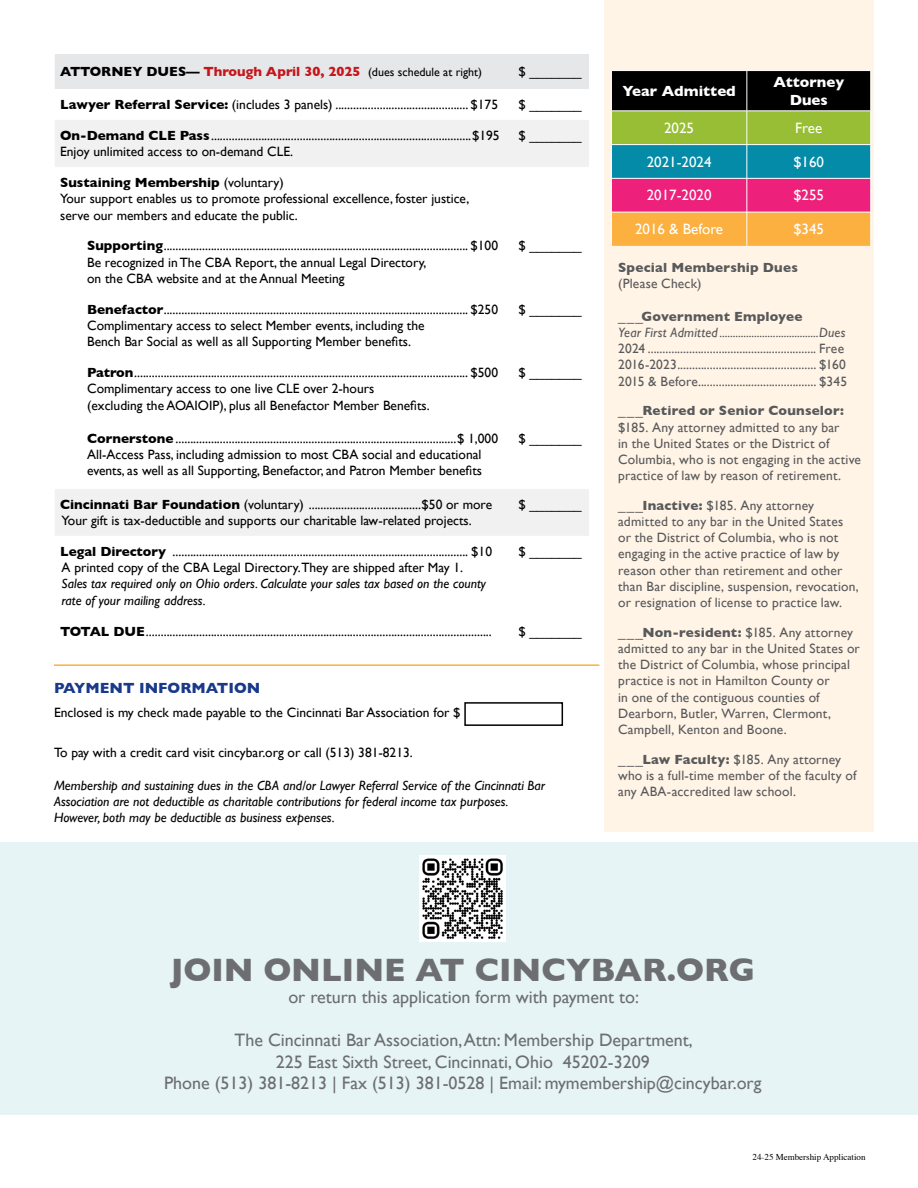
<style>
.page{position:relative;width:918px;height:1188px;background:#fff}
.page>*{position:absolute;margin:0;border:0;box-sizing:border-box;transform-origin:0 0}
.t1{font:700 33px "Gill Sans";color:#6d6e71}
.t2{font:18px/21.6px "Gill Sans";color:#6d6e71;text-align:center}
.t3{font:15px "Gill Sans";color:#fff}
.t4{font:700 15px/18px "Gill Sans";color:#fff;text-align:center}
.t5{font:700 15px "Gill Sans";color:#19398a}
.t6{font:13.5px/16.2px "Gill Sans";color:#000}
.t7{font:13.5px/16.2px "Gill Sans";letter-spacing:.015em;color:#58595b}
.t8{font:italic 13.5px/16.2px "Gill Sans";color:#000}
.t9{font:italic 13.5px/16.2px "Gill Sans";letter-spacing:.015em;color:#58595b}
.t10{font:700 13.5px "Gill Sans";letter-spacing:.015em;color:#58595b}
.t11{font:12px "Gill Sans";color:#000}
.t12{font:9px "Times";color:#000}
.s1{font-weight:700;font-size:13.5px}
.s2{font-weight:700;font-size:13.5px;color:#c4161c}
.s3{font-weight:700}
.s4{font-style:normal}
.s5{font-weight:700;font-style:normal}
</style>
<div class="page">
<div style="left:604px;top:0;width:270px;height:832px;background:#fff4e6"></div>
<div style="left:0;top:842px;width:918px;height:273px;background:#e6f4f6"></div>
<div style="left:55px;top:54px;width:534px;height:35px;background:#e6e7e8"></div>
<div style="left:55px;top:120px;width:534px;height:47px;background:#f1f1f2"></div>
<div style="left:55px;top:489px;width:534px;height:47px;background:#f1f1f2"></div>
<hr style="left:54px;top:664px;width:545px;height:2px;background:#fbb040">
<div style="left:464px;top:702px;width:99px;height:24px;border:2px solid #000"></div>
<svg style="left:612px;top:71px;width:258px;height:175px;background:#7d6950"></svg>
<hr style="left:611px;top:70px;width:136px;height:1px;background:#fff">
<hr style="left:611px;top:71px;width:1px;height:40px;background:#fff">
<hr style="left:747px;top:70px;width:124px;height:1px;background:#fff">
<hr style="left:747px;top:71px;width:1px;height:40px;background:#fff">
<hr style="left:611px;top:111px;width:136px;height:1px;background:#fff">
<hr style="left:611px;top:111px;width:1px;height:33px;background:#fff">
<hr style="left:747px;top:111px;width:124px;height:1px;background:#fff">
<hr style="left:747px;top:111px;width:1px;height:33px;background:#fff">
<hr style="left:611px;top:144px;width:136px;height:1px;background:#fff">
<hr style="left:611px;top:145px;width:1px;height:33px;background:#fff">
<hr style="left:747px;top:144px;width:124px;height:1px;background:#fff">
<hr style="left:747px;top:145px;width:1px;height:33px;background:#fff">
<hr style="left:611px;top:178px;width:136px;height:1px;background:#fff">
<hr style="left:611px;top:179px;width:1px;height:33px;background:#fff">
<hr style="left:747px;top:178px;width:124px;height:1px;background:#fff">
<hr style="left:747px;top:179px;width:1px;height:33px;background:#fff">
<hr style="left:611px;top:212px;width:136px;height:1px;background:#fff">
<hr style="left:611px;top:212px;width:1px;height:34px;background:#fff">
<hr style="left:747px;top:212px;width:124px;height:1px;background:#fff">
<hr style="left:747px;top:212px;width:1px;height:34px;background:#fff">
<hr style="left:870px;top:71px;width:1px;height:40px;background:#fff">
<hr style="left:870px;top:111px;width:1px;height:33px;background:#fff">
<hr style="left:870px;top:145px;width:1px;height:33px;background:#fff">
<hr style="left:870px;top:179px;width:1px;height:33px;background:#fff">
<hr style="left:870px;top:212px;width:1px;height:34px;background:#fff">
<img style="left:420px;top:855px;width:86px;height:87px">
<p class="t11" style="left:60px;top:65px;width:423px"><span class="s1">ATTORNEY DUES—</span> <span class="s2">Through April 30, 2025</span> (dues schedule at right)</p>
<p class="t6" style="left:518px;top:63px;width:65px">$ _______</p>
<p class="t6" style="left:60px;top:96px;width:439px"><span class="s3">Lawyer Referral Service:</span> (includes 3 panels) ............................................. $175</p>
<p class="t6" style="left:518px;top:96px;width:65px">$ _______</p>
<p class="t6" style="left:60px;top:127px;width:441px"><span class="s3">On-Demand CLE Pass</span>........................................................................................$195<br>Enjoy unlimited access to on-demand CLE.</p>
<p class="t6" style="left:518px;top:127px;width:65px">$ _______</p>
<p class="t6" style="left:60px;top:174px;width:411px"><span class="s3">Sustaining Membership</span> (voluntary)<br>Your support enables us to promote professional excellence, foster justice, serve our members and educate the public.</p>
<p class="t6" style="left:87px;top:238px;width:412px"><span class="s3">Supporting</span>....................................................................................................... $100<br>Be recognized in The CBA Report, the annual Legal Directory,<br>on the CBA website and at the Annual Meeting</p>
<p class="t6" style="left:518px;top:238px;width:65px">$ _______</p>
<p class="t6" style="left:87px;top:301px;width:412px"><span class="s3">Benefactor</span>....................................................................................................... $250<br>Complimentary access to select Member events, including the<br>Bench Bar Social as well as all Supporting Member benefits.</p>
<p class="t6" style="left:518px;top:301px;width:65px">$ _______</p>
<p class="t6" style="left:87px;top:364px;width:412px"><span class="s3">Patron</span>................................................................................................................. $500<br>Complimentary access to one live CLE over 2-hours<br>(excluding the AOAIOIP), plus all Benefactor Member Benefits.</p>
<p class="t6" style="left:518px;top:364px;width:65px">$ _______</p>
<p class="t6" style="left:87px;top:430px;width:412px"><span class="s3">Cornerstone</span> ...............................................................................................$ 1,000<br>All-Access Pass, including admission to most CBA social and educational events, as well as all Supporting, Benefactor, and Patron Member benefits</p>
<p class="t6" style="left:518px;top:430px;width:65px">$ _______</p>
<p class="t6" style="left:60px;top:496px;width:434px"><span class="s3">Cincinnati Bar Foundation</span> (voluntary) ......................................$50 or more<br>Your gift is tax-deductible and supports our charitable law-related projects.</p>
<p class="t6" style="left:518px;top:496px;width:65px">$ _______</p>
<p class="t6" style="left:60px;top:543px;width:433px"><span class="s3">Legal Directory</span> .................................................................................................... $10<br>A printed copy of the CBA Legal Directory.They are shipped after May 1.</p>
<p class="t8" style="left:62px;top:576px;width:426px">Sales tax required only on Ohio orders. Calculate your sales tax based on the county rate of your mailing address.</p>
<p class="t6" style="left:518px;top:543px;width:65px">$ _______</p>
<p class="t6" style="left:60px;top:623px;width:433px"><span class="s3">TOTAL DUE</span>.....................................................................................................................</p>
<p class="t6" style="left:518px;top:623px;width:65px">$ _______</p>
<p class="t5" style="left:54px;top:676px;width:208px">PAYMENT INFORMATION</p>
<p class="t6" style="left:54px;top:704px;width:408px">Enclosed is my check made payable to the Cincinnati Bar Association for $</p>
<p class="t6" style="left:54px;top:744px;width:360px">To pay with a credit card visit cincybar.org or call (513) 381-8213.</p>
<p class="t8" style="left:54px;top:777px;width:493px">Membership and sustaining dues in the CBA and/or Lawyer Referral Service of the Cincinnati Bar<br>Association are not deductible as charitable contributions for federal income tax purposes.<br>However, both may be deductible as business expenses.</p>
<p class="t4" style="left:622px;top:81px;width:115px">Year Admitted</p>
<p class="t4" style="left:773px;top:72px;width:72px">Attorney<br>Dues</p>
<p class="t3" style="left:664px;top:119px;width:31px">2025</p>
<p class="t3" style="left:795px;top:119px;width:29px">Free</p>
<p class="t3" style="left:647px;top:153px;width:66px">2021-2024</p>
<p class="t3" style="left:793px;top:153px;width:32px">$160</p>
<p class="t3" style="left:647px;top:187px;width:66px">2017-2020</p>
<p class="t3" style="left:793px;top:187px;width:32px">$255</p>
<p class="t3" style="left:635px;top:220px;width:90px">2016 &amp; Before</p>
<p class="t3" style="left:793px;top:220px;width:32px">$345</p>
<p class="t10" style="left:618px;top:257px;width:181px">Special Membership Dues</p>
<p class="t7" style="left:618px;top:276px;width:85px">(Please Check)</p>
<p class="t9" style="left:618px;top:308px;width:229px"><span class="s4">___</span><span class="s5">Government Employee<br></span>Year First Admitted .....................................Dues</p>
<p class="t7" style="left:618px;top:340px;width:230px">2024 ......................................................... Free<br>2016-2023............................................... $160<br>2015 &amp; Before........................................ $345</p>
<p class="t7" style="left:618px;top:403px;width:244px">___<span class="s3">Retired or Senior Counselor: </span>$185. Any attorney admitted to any bar<br>in the United States or the District of Columbia, who is not engaging in the active practice of law by reason of retirement.</p>
<p class="t7" style="left:618px;top:497px;width:242px">___<span class="s3">Inactive:</span> $185. Any attorney admitted to any bar in the United States or the District of Columbia, who is not engaging in the active practice of law by reason other than retirement and other than Bar discipline, suspension, revocation, or resignation of license to practice law.</p>
<p class="t7" style="left:618px;top:624px;width:243px">___<span class="s3">Non-resident:</span> $185. Any attorney admitted to any bar in the United States or the District of Columbia, whose principal practice is not in Hamilton County or<br>in one of the contiguous counties of Dearborn, Butler, Warren, Clermont, Campbell, Kenton and Boone.</p>
<p class="t7" style="left:618px;top:751px;width:240px">___<span class="s3">Law Faculty:</span> $185. Any attorney who is a full-time member of the faculty of any ABA-accredited law school.</p>
<h1 class="t1" style="left:170px;top:944px;width:586px">JOIN ONLINE AT CINCYBAR.ORG</h1>
<h2 class="t2" style="left:288px;top:986px;width:352px">or return this application form with payment to:</h2>
<h2 class="t2" style="left:164px;top:1029px;width:599px">The Cincinnati Bar Association, Attn: Membership Department,<br>225 East Sixth Street, Cincinnati, Ohio 45202-3209<br>Phone (513) 381-8213 | Fax (513) 381-0528 | Email: mymembership@cincybar.org</h2>
<p class="t12" style="left:753px;top:1149px;width:114px">24-25 Membership Application</p>
</div>
